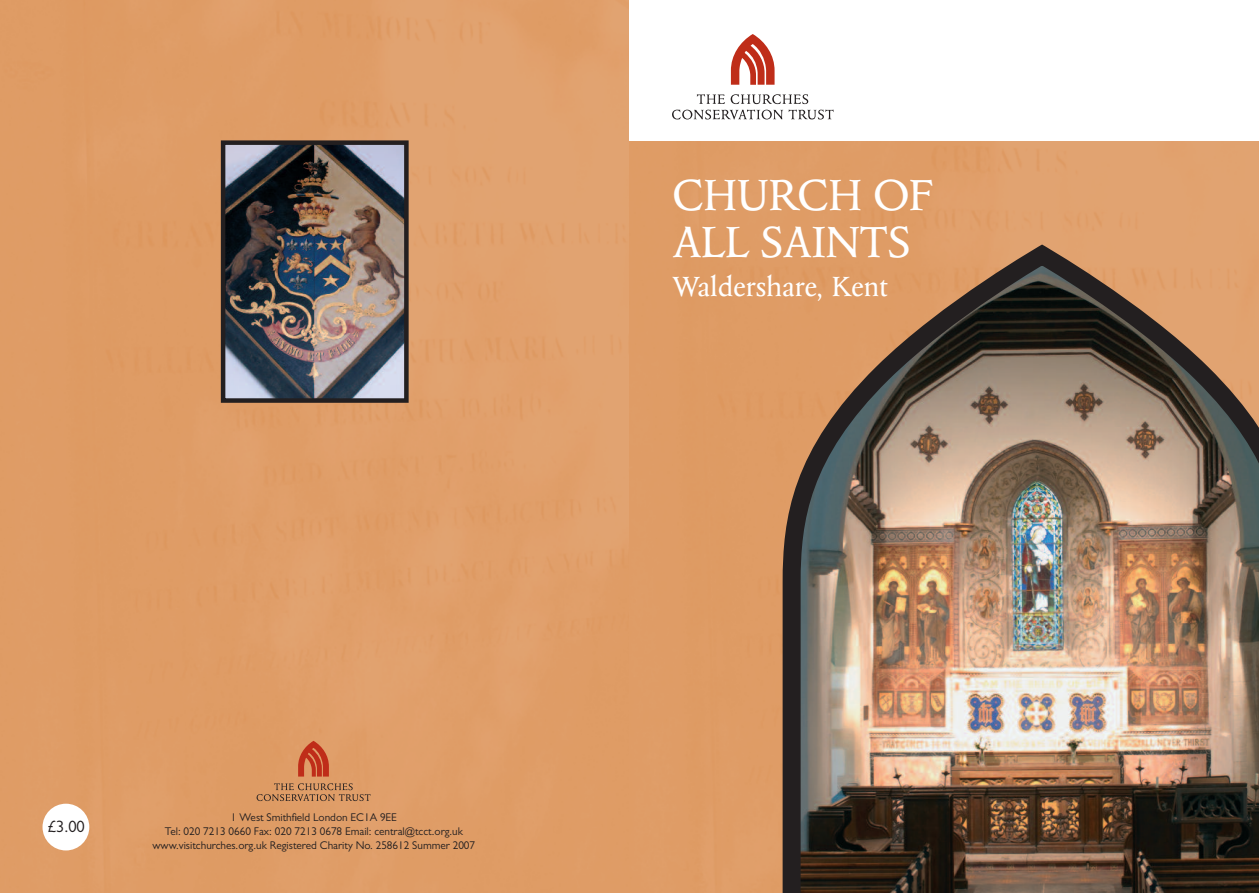
<style>
.page{position:relative;width:1259px;height:893px;background:#fff}
.page>*{position:absolute;margin:0;border:0;box-sizing:border-box;transform-origin:0 0}
.t1{font:49.5px/46.5px "Columbus";letter-spacing:-.025em;color:#fff}
.t2{font:31.5px "Columbus";letter-spacing:-.005em;color:#fff}
.t3{font:16.5px "Gill Sans";color:#231f20}
.t4{font:11.25px/14.1px "Gill Sans";color:#231f20;text-align:center}
</style>
<div class="page">
<img style="left:0;top:0;width:629px;height:893px">
<div style="left:629px;top:0;width:630px;height:893px;background:#df9c66"></div>
<img style="left:226px;top:145px;width:178px;height:253px">
<div style="left:221px;top:140px;width:188px;height:263px;border:4px solid #231f20"></div>
<svg style="left:298px;top:741px;width:31px;height:36px"></svg>
<svg style="left:257px;top:783px;width:113px;height:18px;background:#be865a"></svg>
<div style="left:629px;top:0;width:630px;height:140px;background:#fff"></div>
<svg style="left:731px;top:34px;width:43px;height:51px"></svg>
<svg style="left:697px;top:94px;width:111px;height:10px"></svg>
<svg style="left:672px;top:110px;width:161px;height:9px"></svg>
<img style="left:791px;top:583px;width:468px;height:310px">
<img style="left:782px;top:245px;width:477px;height:338px">
<div style="left:43px;top:804px;width:46px;height:46px;background:#fff;border-radius:50%"></div>
<h1 class="t1" style="left:672px;top:176px;width:263px">CHURCH OF<br>ALL SAINTS</h1>
<h2 class="t2" style="left:672px;top:274px;width:217px">Waldershare, Kent</h2>
<h3 class="t3" style="left:47px;top:821px;width:39px">£3.00</h3>
<p class="t4" style="left:153px;top:811px;width:324px">1 West Smithfield London EC1A 9EE<br>Tel: 020 7213 0660 Fax: 020 7213 0678 Email: central@tcct.org.uk www.visitchurches.org.uk Registered Charity No. 258612 Summer 2007</p>
</div>
